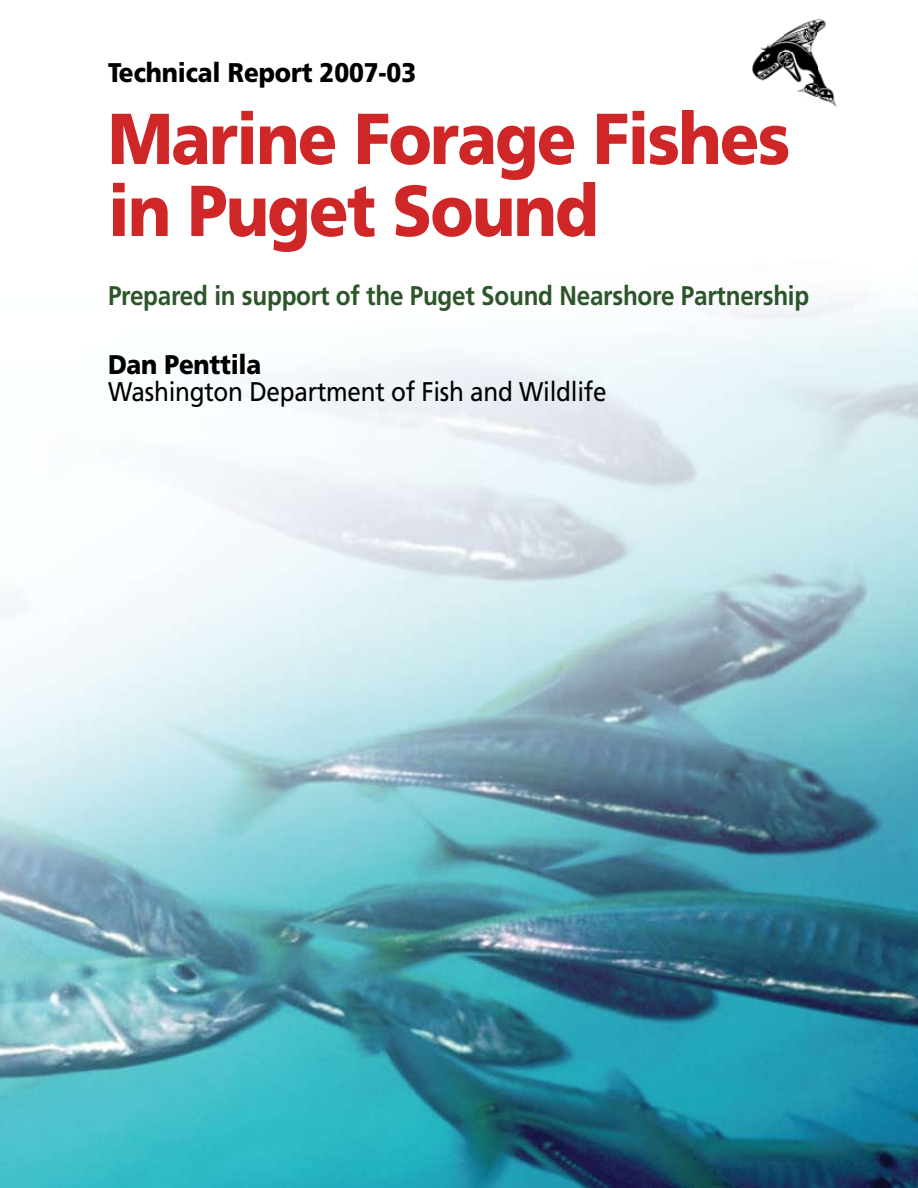
<style>
.page{position:relative;width:918px;height:1188px;background:#fff}
.page>*{position:absolute;margin:0;border:0;box-sizing:border-box;transform-origin:0 0}
.t1{font:900 72px/72px "Frutiger";letter-spacing:-.025em;color:#cf2728;scale:.9 1}
.t2{font:700 27px "Frutiger";letter-spacing:-.01em;color:#2c5629;scale:.9 1}
.t3{font:27px "Frutiger LT Std";letter-spacing:-.01em;color:#000;scale:.9 1}
.t4{font:900 27px "Frutiger LT Std";letter-spacing:-.005em;color:#000;scale:.9 1}
</style>
<div class="page">
<img style="left:0;top:293px;width:918px;height:895px">
<svg style="left:108px;top:293px;width:734px;height:223px;fill:#f2f8fb"></svg>
<img style="left:752px;top:20px;width:65px;height:78px">
<img style="left:817px;top:20px;width:20px;height:87px">
<p class="t4" style="left:108px;top:56px;width:344px">Technical Report 2007-03</p>
<h1 class="t1" style="left:108px;top:102px;width:760px">Marine Forage Fishes in Puget Sound</h1>
<p class="t2" style="left:108px;top:279px;width:781px">Prepared in support of the Puget Sound Nearshore Partnership</p>
<p class="t4" style="left:108px;top:349px;width:172px">Dan Penttila</p>
<p class="t3" style="left:108px;top:376px;width:556px">Washington Department of Fish and Wildlife</p>
</div>
